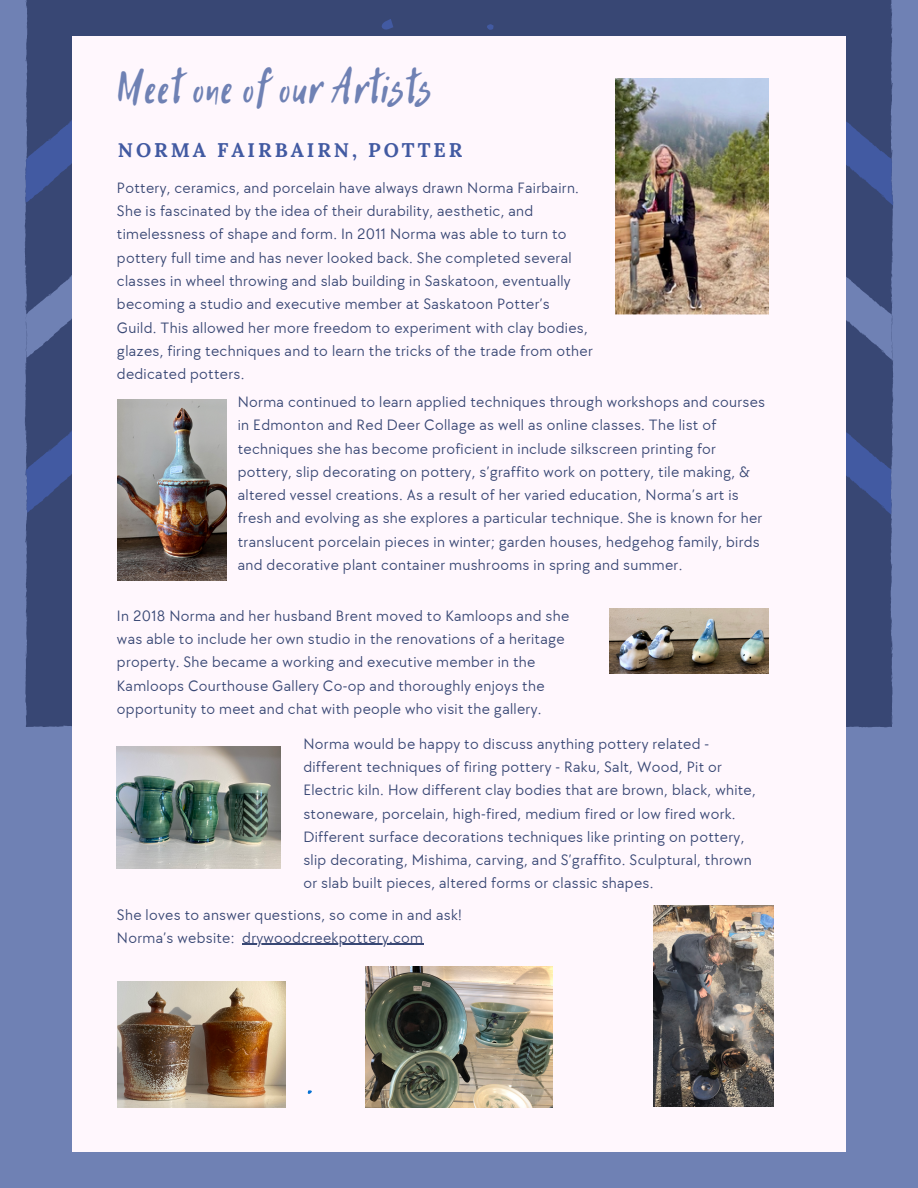
<style>
.page{position:relative;width:918px;height:1188px;background:#6f81b4}
.page>*{position:absolute;margin:0;border:0;box-sizing:border-box;transform-origin:0 0}
.t1{font:49.2px "Hitch Hike";letter-spacing:.02em;color:#6f81b4}
.t2{font:700 19.8px "Lora";letter-spacing:.15em;color:#425aa2}
.t3{font:15.45px/23.2px "TT Chocolates";letter-spacing:.02em;color:#384774}
</style>
<div class="page">
<div style="left:25px;top:520px;width:868px;height:208px;background:#384774"></div>
<svg style="left:25px;top:0;width:868px;height:520px;background:#3c4c7c"></svg>
<div style="left:72px;top:36px;width:774px;height:1116px;background:#fff7fd"></div>
<img style="left:615px;top:79px;width:153px;height:236px">
<img style="left:118px;top:399px;width:109px;height:181px">
<img style="left:117px;top:746px;width:163px;height:123px">
<img style="left:118px;top:981px;width:167px;height:126px">
<img style="left:654px;top:905px;width:119px;height:202px">
<img style="left:610px;top:608px;width:158px;height:66px">
<img style="left:365px;top:967px;width:187px;height:140px">
<hr style="left:242px;top:944px;width:181px;height:1px;background:#384774">
<svg style="left:308px;top:1090px;width:4px;height:4px"></svg>
<h1 class="t1" style="left:117px;top:58px;width:316px">Meet one of our Artists</h1>
<p class="t2" style="left:118px;top:137px;width:346px">NORMA FAIRBAIRN, POTTER</p>
<p class="t3" style="left:117px;top:177px;width:477px">Pottery, ceramics, and porcelain have always drawn Norma Fairbairn.<br>She is fascinated by the idea of their durability, aesthetic, and timelessness of shape and form. In 2011 Norma was able to turn to pottery full time and has never looked back. She completed several classes in wheel throwing and slab building in Saskatoon, eventually becoming a studio and executive member at Saskatoon Potter’s Guild. This allowed her more freedom to experiment with clay bodies, glazes, firing techniques and to learn the tricks of the trade from other dedicated potters.</p>
<p class="t3" style="left:238px;top:391px;width:529px">Norma continued to learn applied techniques through workshops and courses in Edmonton and Red Deer Collage as well as online classes. The list of techniques she has become proficient in include silkscreen printing for pottery, slip decorating on pottery, s’graffito work on pottery, tile making, &amp; altered vessel creations. As a result of her varied education, Norma’s art is fresh and evolving as she explores a particular technique. She is known for her translucent porcelain pieces in winter; garden houses, hedgehog family, birds and decorative plant container mushrooms in spring and summer.</p>
<p class="t3" style="left:117px;top:604px;width:454px">In 2018 Norma and her husband Brent moved to Kamloops and she was able to include her own studio in the renovations of a heritage property. She became a working and executive member in the Kamloops Courthouse Gallery Co-op and thoroughly enjoys the opportunity to meet and chat with people who visit the gallery.</p>
<p class="t3" style="left:303px;top:732px;width:454px">Norma would be happy to discuss anything pottery related - different techniques of firing pottery - Raku, Salt, Wood, Pit or Electric kiln. How different clay bodies that are brown, black, white, stoneware, porcelain, high-fired, medium fired or low fired work.<br>Different surface decorations techniques like printing on pottery, slip decorating, Mishima, carving, and S’graffito. Sculptural, thrown or slab built pieces, altered forms or classic shapes.</p>
<p class="t3" style="left:117px;top:904px;width:346px;line-height:22.5px">She loves to answer questions, so come in and ask!<br>Norma’s website: drywoodcreekpottery.com</p>
</div>
